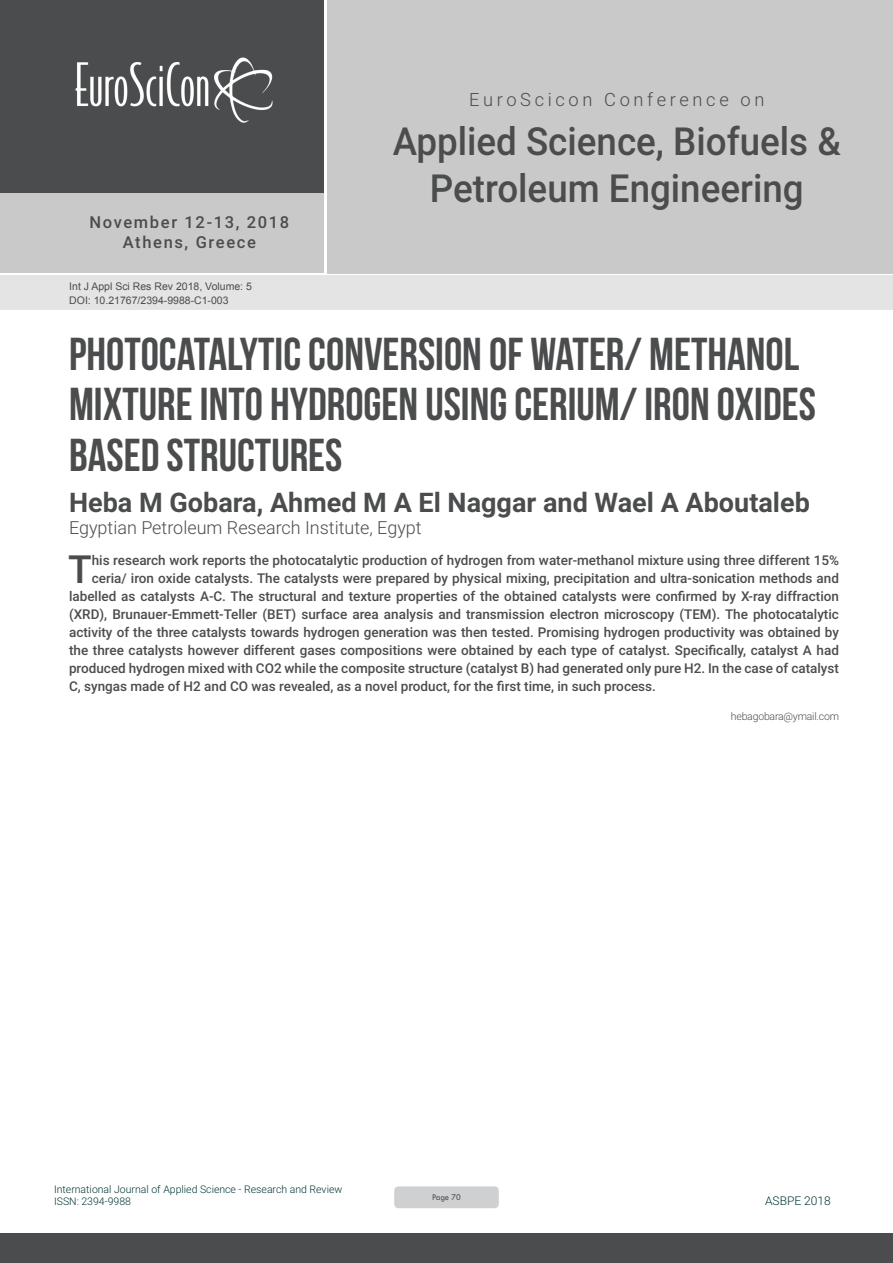
<style>
.page{position:relative;width:893px;height:1263px;background:#fff}
.page>*{position:absolute;margin:0;border:0;box-sizing:border-box;transform-origin:0 0}
.t1{font:46.05px/50.7px "Bebas Neue";color:#4b4c4d}
.Abstract{font:500 38.85px "Roboto";color:#4b4c4d}
.t2{font:500 38.7px/46.3px "Roboto";color:#4b4c4d;text-align:center;scale:.95 1}
.t3{font:700 27px "Roboto";color:#4b4c4d}
.t4{font:300 18.3px "Roboto";letter-spacing:.2em;color:#4b4c4d}
.t5{font:300 18px "Roboto";color:#4b4c4d}
.t6{font:500 16.5px/19.8px "Roboto";letter-spacing:.1em;color:#4b4c4d;text-align:center}
.Abstract-2{font:500 13.5px "Roboto";color:#4b4c4d}
.t7{font:300 12px "Roboto";color:#023435}
.t8{font:300 10.5px/12.6px "Roboto";color:#023435}
.t9{font:10.5px "Arial";color:#4b4c4d}
.Abstract-3{font:300 10.5px "Roboto";letter-spacing:-.02em;color:#4b4c4d}
.t10{font:9px "Tw Cen";letter-spacing:-.02em;color:#4b4c4d;scale:.95 1}
</style>
<div class="page">
<div style="left:0;top:0;width:323px;height:193px;background:#4b4c4d"></div>
<div style="left:1px;top:193px;width:323px;height:80px;background:#c9c9c9"></div>
<div style="left:327px;top:0;width:566px;height:273px;background:#c9c9c9"></div>
<img style="left:75px;top:57px;width:198px;height:66px">
<div style="left:0;top:1233px;width:893px;height:30px;background:#4b4c4d"></div>
<div style="left:1px;top:275px;width:892px;height:35px;background:#e4e4e4"></div>
<div style="left:394px;top:1186px;width:105px;height:22px;background:#cfd0d2;border-radius:4px"></div>
<p class="t6" style="left:89px;top:211px;width:201px">November 12-13, 2018<br>Athens, Greece</p>
<p class="t9" style="left:69px;top:279px;width:184px">Int J Appl Sci Res Rev 2018, Volume: 5</p>
<p class="t9" style="left:69px;top:293px;width:161px">DOI: 10.21767/2394-9988-C1-003</p>
<h3 class="t4" style="left:469px;top:87px;width:297px">EuroScicon Conference on</h3>
<h3 class="t2" style="left:393px;top:117px;width:473px">Applied Science, Biofuels &amp;<br>Petroleum Engineering</h3>
<p class="t1" style="left:69px;top:328px;width:748px">PHOTOCATALYTIC CONVERSION OF WATER/ METHANOL<br>MIXTURE INTO HYDROGEN USING CERIUM/ IRON OXIDES<br>BASED STRUCTURES</p>
<p class="t3" style="left:69px;top:484px;width:742px">Heba M Gobara, Ahmed M A El Naggar and Wael A Aboutaleb</p>
<p class="t5" style="left:69px;top:515px;width:354px">Egyptian Petroleum Research Institute, Egypt</p>
<p class="Abstract" style="left:68px;top:542px;width:25px">T</p>
<p class="Abstract-2" style="left:92px;top:551px;width:749px">his research work reports the photocatalytic production of hydrogen from water-methanol mixture using three different 15%</p>
<p class="Abstract-2" style="left:92px;top:569px;width:749px">ceria/ iron oxide catalysts. The catalysts were prepared by physical mixing, precipitation and ultra-sonication methods and</p>
<p class="Abstract-2" style="left:69px;top:587px;width:771px">labelled as catalysts A-C. The structural and texture properties of the obtained catalysts were confirmed by X-ray diffraction</p>
<p class="Abstract-2" style="left:69px;top:605px;width:771px">(XRD), Brunauer-Emmett-Teller (BET) surface area analysis and transmission electron microscopy (TEM). The photocatalytic</p>
<p class="Abstract-2" style="left:69px;top:623px;width:771px">activity of the three catalysts towards hydrogen generation was then tested. Promising hydrogen productivity was obtained by</p>
<p class="Abstract-2" style="left:69px;top:641px;width:771px">the three catalysts however different gases compositions were obtained by each type of catalyst. Specifically, catalyst A had</p>
<p class="Abstract-2" style="left:69px;top:659px;width:771px">produced hydrogen mixed with CO2 while the composite structure (catalyst B) had generated only pure H2. In the case of catalyst</p>
<p class="Abstract-2" style="left:69px;top:677px;width:588px">C, syngas made of H2 and CO was revealed, as a novel product, for the first time, in such process.</p>
<p class="Abstract-3" style="left:731px;top:709px;width:110px">hebagobara@ymail.com</p>
<p class="t8" style="left:54px;top:1182px;width:290px">International Journal of Applied Science - Research and Review<br>ISSN: 2394-9988</p>
<p class="t7" style="left:765px;top:1192px;width:67px">ASBPE 2018</p>
<p class="t10" style="left:432px;top:1192px;width:32px">Page 70</p>
</div>
